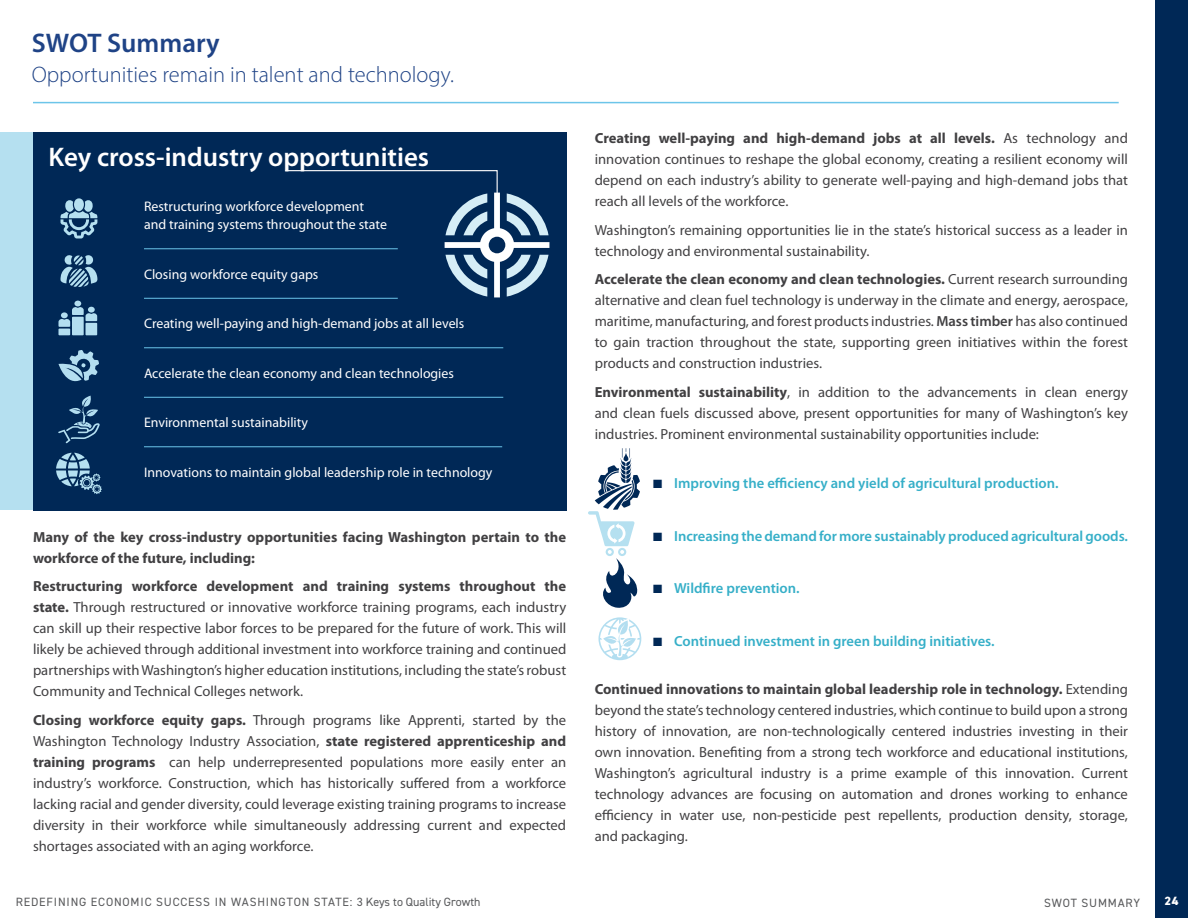
<style>
.page{position:relative;width:1188px;height:918px;background:#fff}
.page>*{position:absolute;margin:0;border:0;box-sizing:border-box;transform-origin:0 0}
.t1{font:600 27px "Myriad Pro";color:#fff}
.t2{font:600 27px "Myriad Pro";color:#1f4386}
.t3{font:300 22.5px "Myriad Pro";color:#1f4386}
.t4{font:14.7px/21px "Myriad Pro";color:#414042;text-align:justify}
.t5{font:600 14.7px "Myriad Pro";color:#36afc8}
.t6{font:700 14.7px/21px "Myriad Pro";color:#414042}
.t7{font:13.8px/18px "Myriad Pro";color:#fff}
.t8{font:12px "DIN2014";letter-spacing:.07em;color:#58595b}
.t9{font:800 12px "DIN2014";color:#fff}
.s1{font-weight:700}
.s2{font-weight:600}
.s3{color:#002856}
</style>
<div class="page">
<div style="left:1155px;top:0;width:33px;height:918px;background:#002856"></div>
<hr style="left:33px;top:102px;width:1086px;height:1px;background:#6cc5e9">
<div style="left:33px;top:132px;width:533px;height:378px;background:#002856"></div>
<hr style="left:144px;top:248px;width:254px;height:1px;background:#6cc5e9">
<hr style="left:144px;top:298px;width:254px;height:1px;background:#6cc5e9">
<hr style="left:144px;top:347px;width:359px;height:1px;background:#6cc5e9">
<hr style="left:144px;top:397px;width:359px;height:1px;background:#6cc5e9">
<hr style="left:144px;top:446px;width:358px;height:1px;background:#6cc5e9">
<div style="left:0;top:132px;width:33px;height:378px;background:#b5e0f0"></div>
<svg style="left:284px;top:170px;width:265px;height:127px"></svg>
<svg style="left:61px;top:198px;width:36px;height:40px"></svg>
<svg style="left:58px;top:350px;width:41px;height:32px"></svg>
<svg style="left:598px;top:617px;width:43px;height:43px"></svg>
<svg style="left:58px;top:396px;width:42px;height:47px"></svg>
<div style="left:72px;top:317px;width:12px;height:18px;background:#b3def0"></div>
<div style="left:86px;top:323px;width:11px;height:12px;background:#b3def0"></div>
<svg style="left:58px;top:301px;width:39px;height:26px"></svg>
<div style="left:58px;top:329px;width:12px;height:6px;background:#b3def0"></div>
<svg style="left:60px;top:255px;width:38px;height:32px"></svg>
<svg style="left:56px;top:453px;width:46px;height:41px"></svg>
<svg style="left:588px;top:448px;width:52px;height:160px"></svg>
<h1 class="t2" style="left:32px;top:25px;width:189px">SWOT Summary</h1>
<h2 class="t3" style="left:32px;top:61px;width:424px">Opportunities remain in talent and technology.</h2>
<h1 class="t1" style="left:49px;top:140px;width:382px">Key cross-industry opportunities</h1>
<p class="t7" style="left:144px;top:197px;width:244px">Restructuring workforce development and training systems throughout the state</p>
<p class="t7" style="left:144px;top:265px;width:176px">Closing workforce equity gaps</p>
<p class="t7" style="left:144px;top:314px;width:322px">Creating well-paying and high-demand jobs at all levels</p>
<p class="t7" style="left:144px;top:364px;width:311px">Accelerate the clean economy and clean technologies</p>
<p class="t7" style="left:144px;top:413px;width:166px">Environmental sustainability</p>
<p class="t7" style="left:144px;top:463px;width:350px">Innovations to maintain global leadership role in technology</p>
<p class="t6" style="left:33px;top:526px;width:535px">Many of the key cross-industry opportunities facing Washington pertain to the workforce of the future, including:</p>
<p class="t4" style="left:33px;top:576px;width:535px"><span class="s1">Restructuring workforce development and training systems throughout the state.</span> Through restructured or innovative workforce training programs, each industry can skill up their respective labor forces to be prepared for the future of work. This will likely be achieved through additional investment into workforce training and continued partnerships with Washington’s higher education institutions, including the state’s robust Community and Technical Colleges network.</p>
<p class="t4" style="left:33px;top:709px;width:535px"><span class="s1">Closing workforce equity gaps.</span> Through programs like Apprenti, started by the Washington Technology Industry Association, <span class="s1">state registered apprenticeship and training programs</span> can help underrepresented populations more easily enter an industry’s workforce. Construction, which has historically suffered from a workforce lacking racial and gender diversity, could leverage existing training programs to increase diversity in their workforce while simultaneously addressing current and expected shortages associated with an aging workforce.</p>
<p class="t8" style="left:16px;top:895px;width:466px">REDEFINING ECONOMIC SUCCESS IN WASHINGTON STATE: 3 Keys to Quality Growth</p>
<p class="t4" style="left:595px;top:128px;width:535px"><span class="s1">Creating well-paying and high-demand jobs at all levels.</span> As technology and innovation continues to reshape the global economy, creating a resilient economy will depend on each industry’s ability to generate well-paying and high-demand jobs that reach all levels of the workforce.</p>
<p class="t4" style="left:595px;top:219px;width:535px">Washington’s remaining opportunities lie in the state’s historical success as a leader in technology and environmental sustainability.</p>
<p class="t4" style="left:595px;top:269px;width:535px"><span class="s1">Accelerate the clean economy and clean technologies.</span> Current research surrounding alternative and clean fuel technology is underway in the climate and energy, aerospace, maritime, manufacturing, and forest products industries. <span class="s2">Mass timber</span> has also continued to gain traction throughout the state, supporting green initiatives within the forest products and construction industries.</p>
<p class="t4" style="left:595px;top:381px;width:535px"><span class="s1">Environmental sustainability</span>, in addition to the advancements in clean energy and clean fuels discussed above, present opportunities for many of Washington’s key industries. Prominent environmental sustainability opportunities include:</p>
<p class="t5" style="left:653px;top:474px;width:407px"><span class="s3">■</span> Improving the efficiency and yield of agricultural production.</p>
<p class="t5" style="left:653px;top:526px;width:476px"><span class="s3">■</span> Increasing the demand for more sustainably produced agricultural goods.</p>
<p class="t5" style="left:653px;top:579px;width:148px"><span class="s3">■</span> Wildfire prevention.</p>
<p class="t5" style="left:653px;top:631px;width:343px"><span class="s3">■</span> Continued investment in green building initiatives.</p>
<p class="t4" style="left:595px;top:678px;width:535px"><span class="s1">Continued innovations to maintain global leadership role in technology.</span> Extending beyond the state’s technology centered industries, which continue to build upon a strong history of innovation, are non-technologically centered industries investing in their own innovation. Benefiting from a strong tech workforce and educational institutions, Washington’s agricultural industry is a prime example of this innovation. Current technology advances are focusing on automation and drones working to enhance efficiency in water use, non-pesticide pest repellents, production density, storage, and packaging.</p>
<p class="t8" style="left:1044px;top:895px;width:98px">SWOT SUMMARY</p>
<p class="t9" style="left:1164px;top:893px;width:16px">24</p>
</div>
